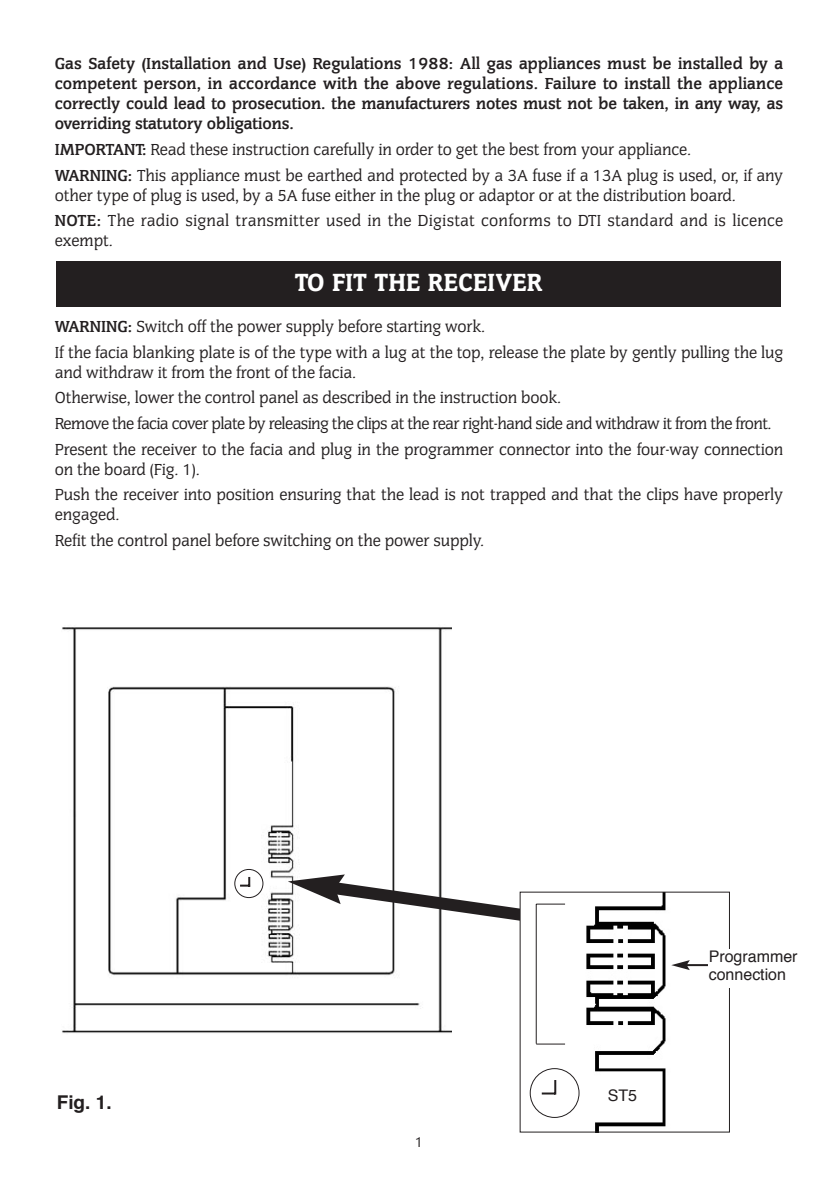
<style>
.page{position:relative;width:840px;height:1190px;background:#fff}
.page>*{position:absolute;margin:0;border:0;box-sizing:border-box;transform-origin:0 0}
.t1{font:28px "Cg Congress Hy";color:#fff}
.t2{font:700 19px "Helvetica";color:#231f20}
.t3{font:18px/25.6px "Cg Congress";color:#231f20}
.t4{font:18px/20px "Cg Congress Bd";color:#231f20;text-align:justify}
.t5{font:16px/18px "Helvetica";color:#231f20}
.t6{font:16px "Cg Congress";color:#231f20}
.s1{font-family:"Cg Congress Bd"}
</style>
<div class="page">
<div style="left:57px;top:261px;width:724px;height:45px;background:#231f20"></div>
<img style="left:62px;top:627px;width:389px;height:406px">
<img style="left:529px;top:894px;width:178px;height:237px">
<svg style="left:288px;top:874px;width:277px;height:57px"></svg>
<svg style="left:536px;top:1044px;width:29px;height:1px"></svg>
<hr style="left:536px;top:904px;width:1px;height:140px;background:#231f20">
<div style="left:530px;top:1069px;width:49px;height:48px;background:#fff;border-radius:50%"></div>
<div style="left:530px;top:1068px;width:50px;height:50px;border:2px solid #231f20;border-radius:50%"></div>
<svg style="left:542px;top:1080px;width:14px;height:15px"></svg>
<hr style="left:686px;top:964px;width:22px;height:2px;background:#231f20">
<svg style="left:671px;top:960px;width:19px;height:10px"></svg>
<div style="left:235px;top:869px;width:28px;height:29px;background:#fff;border-radius:50%"></div>
<div style="left:234px;top:869px;width:29px;height:29px;border:2px solid #231f20;border-radius:50%"></div>
<svg style="left:240px;top:877px;width:10px;height:10px"></svg>
<p class="t4" style="left:55px;top:55px;width:730px">Gas Safety (Installation and Use) Regulations 1988: All gas appliances must be installed by a competent person, in accordance with the above regulations. Failure to install the appliance correctly could lead to prosecution. the manufacturers notes must not be taken, in any way, as overriding statutory obligations.</p>
<p class="t3" style="left:55px;top:138px;width:730px"><span class="s1">IMPORTANT:</span> Read these instruction carefully in order to get the best from your appliance.<br><span class="s1">WARNING:</span> This appliance must be earthed and protected by a 3A fuse if a 13A plug is used, or, if any</p>
<p class="t3" style="left:55px;top:184px;width:730px">other type of plug is used, by a 5A fuse either in the plug or adaptor or at the distribution board.<br><span class="s1">NOTE:</span> The radio signal transmitter used in the Digistat conforms to DTI standard and is licence</p>
<p class="t3" style="left:55px;top:229px;width:59px">exempt.</p>
<h1 class="t1" style="left:295px;top:271px;width:250px">TO FIT THE RECEIVER</h1>
<p class="t3" style="left:55px;top:315px;width:730px"><span class="s1">WARNING:</span> Switch off the power supply before starting work.<br>If the facia blanking plate is of the type with a lug at the top, release the plate by gently pulling the lug</p>
<p class="t3" style="left:55px;top:361px;width:730px">and withdraw it from the front of the facia.<br>Otherwise, lower the control panel as described in the instruction book.<br>Remove the facia cover plate by releasing the clips at the rear right-hand side and withdraw it from the front.<br>Present the receiver to the facia and plug in the programmer connector into the four-way connection</p>
<p class="t3" style="left:55px;top:458px;width:730px">on the board (Fig. 1).<br>Push the receiver into position ensuring that the lead is not trapped and that the clips have properly</p>
<p class="t3" style="left:55px;top:503px;width:431px">engaged.<br>Refit the control panel before switching on the power supply.</p>
<p class="t2" style="left:57px;top:1095px;width:56px">Fig. 1.</p>
<p class="t6" style="left:415px;top:1136px;width:10px">1</p>
<p class="t5" style="left:608px;top:1088px;width:31px">ST5</p>
<p class="t5" style="left:709px;top:949px;width:90px">Programmer connection</p>
</div>
